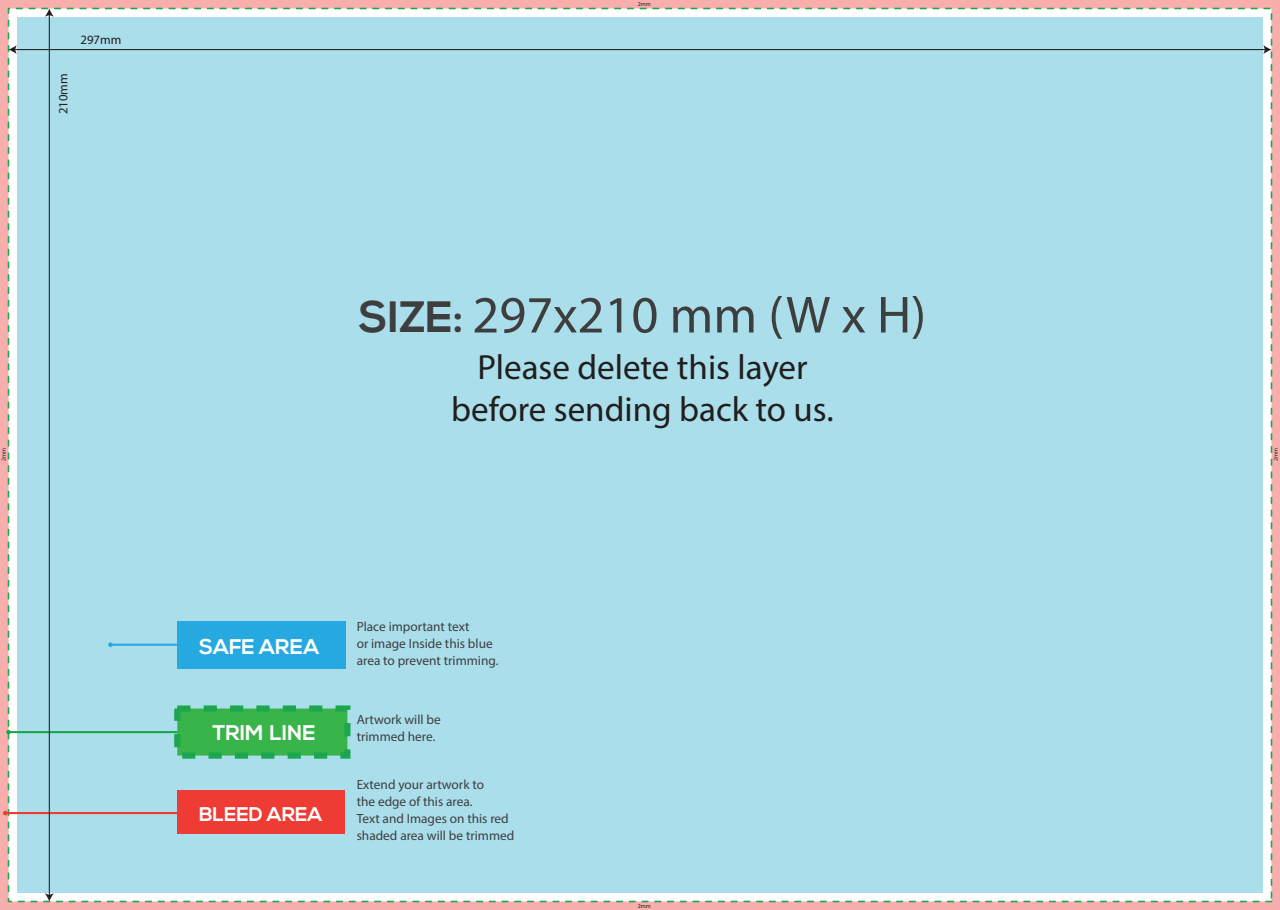
<style>
.page{position:relative;width:1280px;height:910px;background:#f8aeac}
.page>*{position:absolute;margin:0;border:0;box-sizing:border-box;transform-origin:0 0}
.t1{font:52.5px "Myriad Pro";color:#3e3e3f}
.t2{font:35.1px/42px "Myriad Pro";color:#211e1e;text-align:center}
.t3{font:700 21.15px "Nexa";color:#fff}
.t4{font:700 19.8px "Nexa";color:#fff}
.t5{font:13.35px/17.2px "Myriad Pro";color:#3e3e3f}
.t6{font:12.75px "Myriad Pro";color:#211e1e}
.t7{font:6px "Myriad Pro";color:#231f20}
.s1{font-family:"Nexa";font-weight:700;font-size:43.8px}
</style>
<div class="page">
<div style="left:8px;top:8px;width:1264px;height:894px;background:#fff;border:2px dashed #1ca84d"></div>
<div style="left:17px;top:17px;width:1246px;height:876px;background:#a9deea"></div>
<div style="left:177px;top:621px;width:169px;height:47px;background:#25a9e0"></div>
<hr style="left:110px;top:644px;width:74px;height:2px;background:#25a9e0">
<svg style="left:108px;top:642px;width:5px;height:5px"></svg>
<svg style="left:6px;top:730px;width:5px;height:5px"></svg>
<hr style="left:9px;top:731px;width:182px;height:2px;background:#1ca64f">
<div style="left:174px;top:705px;width:176px;height:54px;background:#39b44a;border:6px dashed #1ca64f"></div>
<div style="left:177px;top:790px;width:168px;height:44px;background:#ee3c34"></div>
<svg style="left:3px;top:811px;width:5px;height:4px"></svg>
<hr style="left:5px;top:812px;width:182px;height:2px;background:#ee3c34">
<hr style="left:13px;top:49px;width:1254px;height:1px;background:#211e1e">
<svg style="left:9px;top:45px;width:8px;height:9px"></svg>
<svg style="left:1263px;top:45px;width:8px;height:9px"></svg>
<hr style="left:49px;top:13px;width:1px;height:884px;background:#211e1e">
<svg style="left:45px;top:9px;width:9px;height:8px"></svg>
<svg style="left:45px;top:893px;width:9px;height:8px"></svg>
<p class="t6" style="left:56px;top:114px;width:42px;rotate:-90deg">210mm</p>
<p class="t6" style="left:81px;top:31px;width:42px">297mm</p>
<p class="t7" style="left:638px;top:0;width:15px">2mm</p>
<h1 class="t1" style="left:359px;top:282px;width:569px"><span class="s1">SIZE:</span> 297x210 mm (W x H)</h1>
<h2 class="t2" style="left:451px;top:346px;width:384px">Please delete this layer before sending back to us.</h2>
<p class="t7" style="left:0;top:461px;width:15px;rotate:-90deg">2mm</p>
<p class="t7" style="left:1272px;top:461px;width:15px;rotate:-90deg">2mm</p>
<h3 class="t3" style="left:199px;top:634px;width:122px">SAFE AREA</h3>
<p class="t5" style="left:357px;top:617px;width:143px">Place important text<br>or image Inside this blue area to prevent trimming.</p>
<p class="t5" style="left:357px;top:711px;width:86px">Artwork will be</p>
<h3 class="t3" style="left:212px;top:721px;width:105px">TRIM LINE</h3>
<p class="t5" style="left:357px;top:728px;width:80px">trimmed here.</p>
<p class="t5" style="left:357px;top:775px;width:159px">Extend your artwork to<br>the edge of this area.<br>Text and Images on this red shaded area will be trimmed</p>
<h3 class="t4" style="left:199px;top:803px;width:125px">BLEED AREA</h3>
<p class="t7" style="left:638px;top:902px;width:15px">2mm</p>
</div>
